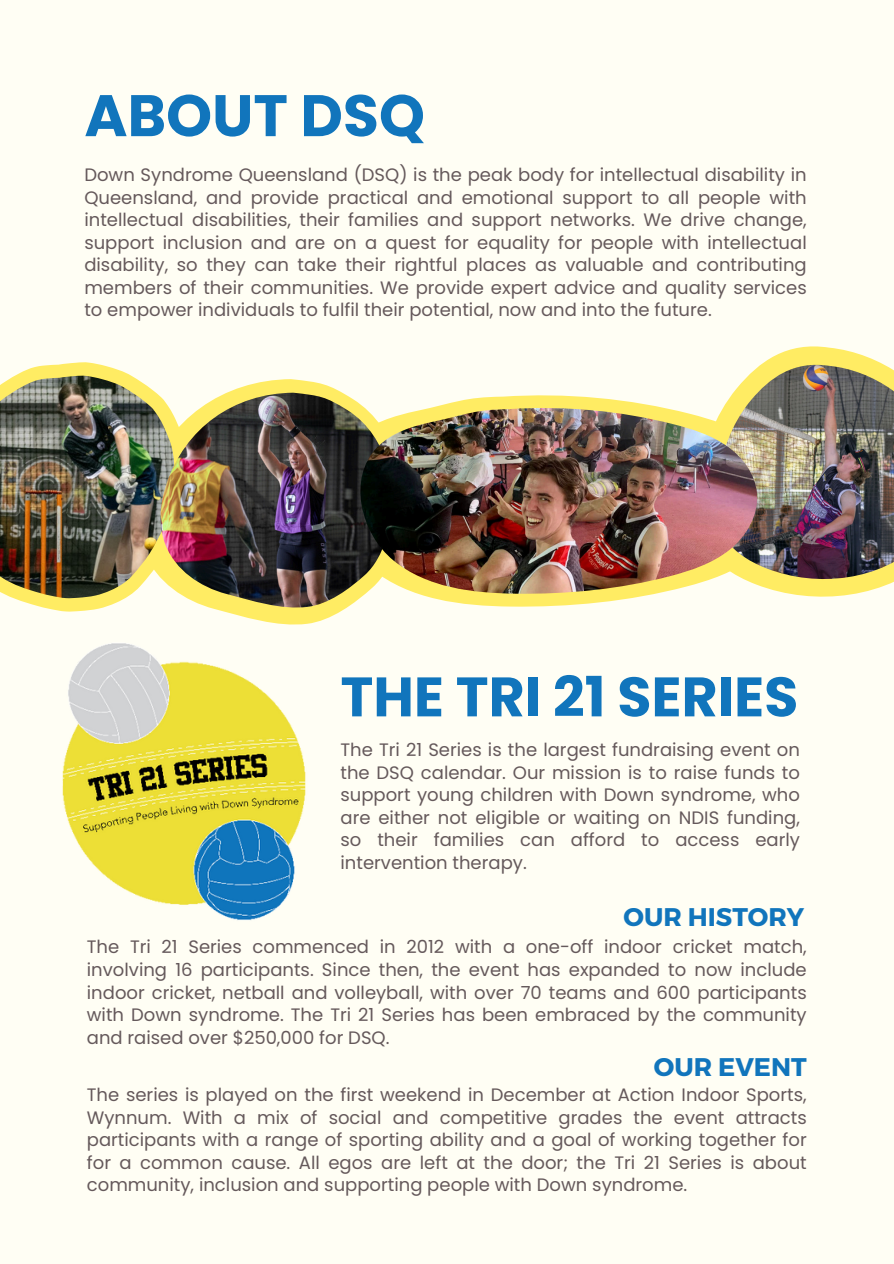
<style>
.page{position:relative;width:894px;height:1264px;background:#fff}
.page>*{position:absolute;margin:0;border:0;box-sizing:border-box;transform-origin:0 0}
.t1{font:700 58.5px "Poppins";color:#1175bc}
.t2{font:700 55.5px "Poppins";color:#1175bc}
.t3{font:700 25.5px "Montserrat";color:#1175bc}
.t4{font:18px/22.5px "Poppins";color:#65595b;text-align:justify}
</style>
<div class="page">
<div style="left:0;top:0;width:893px;height:1263px;background:#fffef4"></div>
<img style="left:62px;top:643px;width:244px;height:278px">
<svg style="left:208px;top:379px;width:140px;height:245px;fill:#ffec63"></svg>
<svg style="left:419px;top:395px;width:245px;height:212px;fill:#ffec63"></svg>
<svg style="left:13px;top:362px;width:117px;height:249px;fill:#ffec63"></svg>
<img style="left:0;top:375px;width:160px;height:223px">
<svg style="left:757px;top:346px;width:136px;height:251px;fill:#ffec63"></svg>
<img style="left:723px;top:365px;width:170px;height:214px">
<img style="left:160px;top:393px;width:205px;height:214px">
<img style="left:360px;top:408px;width:397px;height:186px">
<p class="t1" style="left:84px;top:75px;width:342px">ABOUT DSQ</p>
<p class="t4" style="left:84px;top:164px;width:723px">Down Syndrome Queensland (DSQ) is the peak body for intellectual disability in Queensland, and provide practical and emotional support to all people with intellectual disabilities, their families and support networks. We drive change, support inclusion and are on a quest for equality for people with intellectual disability, so they can take their rightful places as valuable and contributing members of their communities. We provide expert advice and quality services to empower individuals to fulfil their potential, now and into the future.</p>
<h1 class="t2" style="left:340px;top:658px;width:459px">THE TRI 21 SERIES</h1>
<p class="t4" style="left:340px;top:738px;width:461px">The Tri 21 Series is the largest fundraising event on the DSQ calendar. Our mission is to raise funds to support young children with Down syndrome, who are either not eligible or waiting on NDIS funding, so their families can afford to access early intervention therapy.</p>
<p class="t3" style="left:623px;top:900px;width:182px">OUR HISTORY</p>
<h2 class="t4" style="left:87px;top:935px;width:721px">The Tri 21 Series commenced in 2012 with a one-off indoor cricket match, involving 16 participants. Since then, the event has expanded to now include indoor cricket, netball and volleyball, with over 70 teams and 600 participants with Down syndrome. The Tri 21 Series has been embraced by the community and raised over $250,000 for DSQ.</h2>
<h2 class="t3" style="left:653px;top:1050px;width:154px">OUR EVENT</h2>
<p class="t4" style="left:87px;top:1083px;width:721px">The series is played on the first weekend in December at Action Indoor Sports, Wynnum. With a mix of social and competitive grades the event attracts participants with a range of sporting ability and a goal of working together for for a common cause. All egos are left at the door; the Tri 21 Series is about community, inclusion and supporting people with Down syndrome.</p>
</div>
